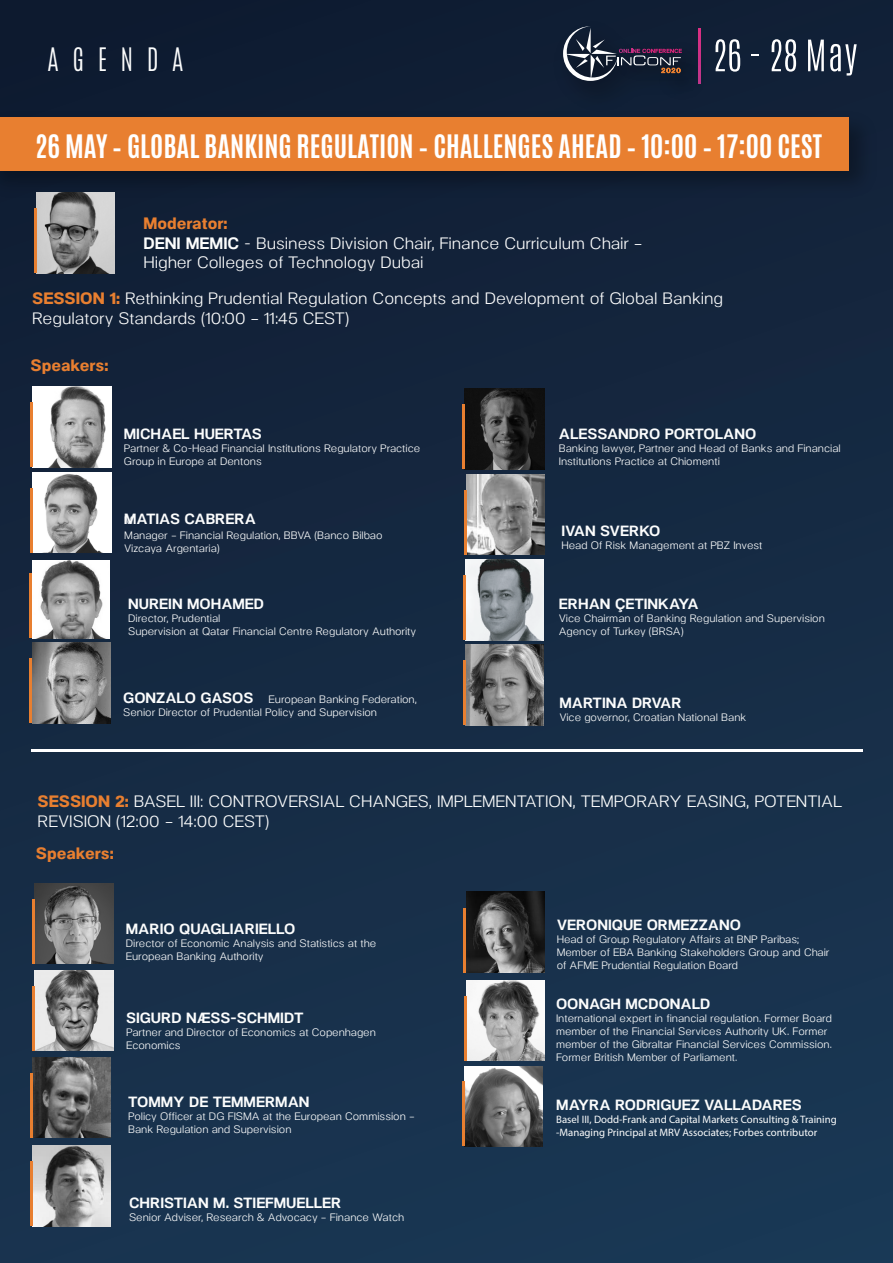
<style>
.page{position:relative;width:893px;height:1263px;background:#fff}
.page>*{position:absolute;margin:0;border:0;box-sizing:border-box;transform-origin:0 0}
.t1{font:700 27px "Antonio";color:#fff}
.t2{font:300 27px "Antonio";letter-spacing:.5em;color:#fcfdfd}
.t3{font:16.5px/19.8px "Neo Gram";color:#fcfdfd}
.t4{font:800 16.5px "Neo Gram";color:#e87f30}
.t5{font:700 14.85px "Neo Gram";color:#fcfdfd}
.t6{font:10.8px/12.9px "Neo Gram";color:#fcfdfd}
.t7{font:10.8px/12.9px "Myriad Pro";color:#fcfdfd}
.s1{font-weight:800;color:#e87f30}
.s2{font-weight:700}
.s3{font-weight:700;font-size:14.85px}
</style>
<div class="page">
<div style="left:0;top:0;width:893px;height:1263px;background:linear-gradient(to bottom,#101d33,#1a3753)"></div>
<img style="left:0;top:105px;width:882px;height:99px">
<div style="left:0;top:117px;width:849px;height:54px;background:#e87f30"></div>
<hr style="left:31px;top:749px;width:831px;height:3px;background:#fff">
<img style="left:33px;top:387px;width:78px;height:80px">
<img style="left:36px;top:193px;width:79px;height:80px">
<img style="left:33px;top:472px;width:78px;height:81px">
<img style="left:32px;top:561px;width:77px;height:77px">
<img style="left:32px;top:643px;width:78px;height:80px">
<img style="left:465px;top:389px;width:80px;height:80px">
<img style="left:466px;top:474px;width:79px;height:81px">
<img style="left:466px;top:559px;width:78px;height:81px">
<img style="left:466px;top:645px;width:78px;height:80px">
<img style="left:35px;top:883px;width:78px;height:81px">
<img style="left:35px;top:970px;width:78px;height:81px">
<img style="left:466px;top:892px;width:79px;height:80px">
<img style="left:466px;top:980px;width:79px;height:80px">
<img style="left:32px;top:1057px;width:79px;height:81px">
<img style="left:32px;top:1146px;width:79px;height:80px">
<img style="left:464px;top:1066px;width:79px;height:81px">
<hr style="left:31px;top:1161px;width:2px;height:65px;background:#e87f30">
<hr style="left:30px;top:1073px;width:3px;height:65px;background:#e87f30">
<hr style="left:462px;top:1081px;width:2px;height:65px;background:#e87f30">
<hr style="left:464px;top:996px;width:2px;height:65px;background:#e87f30">
<hr style="left:464px;top:908px;width:2px;height:64px;background:#e87f30">
<hr style="left:33px;top:986px;width:2px;height:65px;background:#e87f30">
<hr style="left:33px;top:899px;width:2px;height:65px;background:#e87f30">
<hr style="left:30px;top:658px;width:2px;height:65px;background:#e87f30">
<hr style="left:30px;top:573px;width:2px;height:65px;background:#e87f30">
<hr style="left:30px;top:488px;width:3px;height:65px;background:#e87f30">
<hr style="left:30px;top:403px;width:3px;height:64px;background:#e87f30">
<hr style="left:34px;top:208px;width:2px;height:65px;background:#e87f30">
<hr style="left:463px;top:404px;width:2px;height:65px;background:#e87f30">
<hr style="left:464px;top:490px;width:2px;height:65px;background:#e87f30">
<hr style="left:463px;top:575px;width:3px;height:65px;background:#e87f30">
<hr style="left:463px;top:660px;width:3px;height:65px;background:#e87f30">
<div style="left:546px;top:9px;width:172px;height:108px;background:#101f35"></div>
<div style="left:649px;top:55px;width:65px;height:51px;background:#101f36"></div>
<svg style="left:563px;top:26px;width:119px;height:55px;background:#33394b"></svg>
<svg style="left:715px;top:39px;width:25px;height:33px"></svg>
<svg style="left:751px;top:54px;width:7px;height:2px"></svg>
<svg style="left:772px;top:39px;width:24px;height:33px"></svg>
<svg style="left:808px;top:40px;width:16px;height:31px"></svg>
<svg style="left:830px;top:44px;width:27px;height:32px"></svg>
<svg style="left:698px;top:28px;width:3px;height:56px"></svg>
<h1 class="t2" style="left:48px;top:40px;width:137px">AGENDA</h1>
<h1 class="t1" style="left:35px;top:126px;width:788px">26 MAY – GLOBAL BANKING REGULATION – CHALLENGES AHEAD – 10:00 – 17:00 CEST</h1>
<h2 class="t3" style="left:143px;top:212px;width:501px"><span class="s1">Moderator:<br></span><span class="s2">DENI MEMIC</span> - Business Division Chair, Finance Curriculum Chair –<br>Higher Colleges of Technology Dubai</h2>
<h2 class="t3" style="left:32px;top:288px;width:693px"><span class="s1">SESSION 1:</span> Rethinking Prudential Regulation Concepts and Development of Global Banking<br>Regulatory Standards (10:00 – 11:45 CEST)</h2>
<h2 class="t4" style="left:31px;top:353px;width:79px">Speakers:</h2>
<h3 class="t5" style="left:124px;top:423px;width:139px">MICHAEL HUERTAS</h3>
<p class="t6" style="left:124px;top:441px;width:298px">Partner &amp; Co-Head Financial Institutions Regulatory Practice<br>Group in Europe at Dentons</p>
<h3 class="t5" style="left:124px;top:508px;width:133px">MATIAS CABRERA</h3>
<p class="t6" style="left:124px;top:512px;width:260px;line-height:14.7px">M<br>Manager – Financial Regulation, BBVA (Banco Bilbao</p>
<p class="t6" style="left:124px;top:541px;width:97px">Vizcaya Argentaria)</p>
<h3 class="t5" style="left:128px;top:593px;width:137px">NUREIN MOHAMED</h3>
<p class="t6" style="left:128px;top:611px;width:290px">Director, Prudential<br>Supervision at Qatar Financial Centre Regulatory Authority</p>
<p class="t6" style="left:123px;top:692px;width:295px"><span class="s3">GONZALO GASOS</span> European Banking Federation,<br>Senior Director of Prudential Policy and Supervision</p>
<h3 class="t5" style="left:559px;top:423px;width:199px">ALESSANDRO PORTOLANO</h3>
<p class="t6" style="left:559px;top:441px;width:283px">Banking lawyer, Partner and Head of Banks and Financial<br>Institutions Practice at Chiomenti</p>
<h3 class="t5" style="left:561px;top:520px;width:101px">IVAN SVERKO</h3>
<p class="t6" style="left:561px;top:538px;width:203px">Head Of Risk Management at PBZ Invest</p>
<h3 class="t5" style="left:559px;top:593px;width:141px">ERHAN ÇETINKAYA</h3>
<p class="t6" style="left:559px;top:611px;width:267px">Vice Chairman of Banking Regulation and Supervision<br>Agency of Turkey (BRSA)</p>
<h3 class="t5" style="left:559px;top:692px;width:124px">MARTINA DRVAR</h3>
<p class="t6" style="left:559px;top:710px;width:188px">Vice governor, Croatian National Bank</p>
<h2 class="t3" style="left:38px;top:791px;width:806px"><span class="s1">SESSION 2:</span> BASEL III: CONTROVERSIAL CHANGES, IMPLEMENTATION, TEMPORARY EASING, POTENTIAL<br>REVISION (12:00 – 14:00 CEST)</h2>
<h2 class="t4" style="left:36px;top:841px;width:79px">Speakers:</h2>
<h3 class="t5" style="left:126px;top:918px;width:171px">MARIO QUAGLIARIELLO</h3>
<p class="t6" style="left:126px;top:936px;width:252px">Director of Economic Analysis and Statistics at the<br>European Banking Authority</p>
<h3 class="t5" style="left:126px;top:1007px;width:179px">SIGURD NÆSS-SCHMIDT</h3>
<p class="t6" style="left:126px;top:1025px;width:251px">Partner and Director of Economics at Copenhagen<br>Economics</p>
<h3 class="t5" style="left:128px;top:1091px;width:183px">TOMMY DE TEMMERMAN</h3>
<p class="t6" style="left:128px;top:1109px;width:288px">Policy Officer at DG FISMA at the European Commission –<br>Bank Regulation and Supervision</p>
<h3 class="t5" style="left:129px;top:1191px;width:214px">CHRISTIAN M. STIEFMUELLER</h3>
<p class="t6" style="left:129px;top:1210px;width:277px">Senior Adviser, Research &amp; Advocacy – Finance Watch</p>
<h3 class="t5" style="left:557px;top:914px;width:186px">VERONIQUE ORMEZZANO</h3>
<p class="t6" style="left:557px;top:932px;width:274px">Head of Group Regulatory Affairs at BNP Paribas;<br>Member of EBA Banking Stakeholders Group and Chair of AFME Prudential Regulation Board</p>
<h3 class="t5" style="left:556px;top:993px;width:156px">OONAGH MCDONALD</h3>
<p class="t6" style="left:556px;top:1011px;width:277px">International expert in financial regulation. Former Board member of the Financial Services Authority UK. Former member of the Gibraltar Financial Services Commission.<br>Former British Member of Parliament.</p>
<h3 class="t5" style="left:556px;top:1094px;width:247px">MAYRA RODRIGUEZ VALLADARES</h3>
<p class="t7" style="left:556px;top:1112px;width:282px">Basel III, Dodd-Frank and Capital Markets Consulting &amp; Training -Managing Principal at MRV Associates; Forbes contributor</p>
</div>
